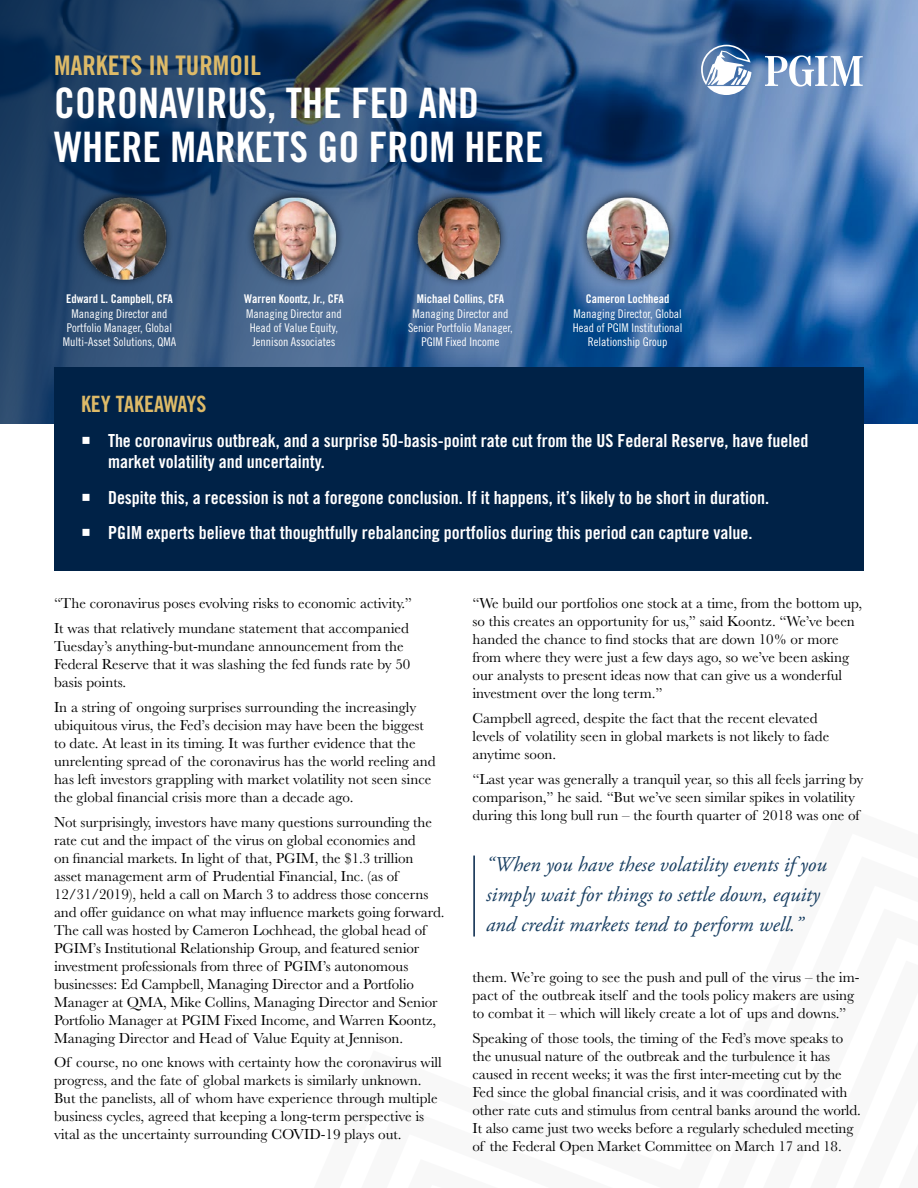
<style>
.page{position:relative;width:918px;height:1188px;background:#fff}
.page>*{position:absolute;margin:0;border:0;box-sizing:border-box;transform-origin:0 0}
.t1{font:42px/43.5px "Trade Gothic Bold Cond Twenty";color:#fff}
.t2{font:27px "Trade Gothic Bold Cond Twenty";color:#ddba68}
.t3{font:22.5px "Trade Gothic Bold Cond Twenty";color:#ddba68}
.t4{font:italic 21px/30px "Adobe Garamond Pro";color:#183e61}
.t5{font:18px/21.6px "Trade Gothic Bold Cond Twenty";color:#fff}
.t6{font:15px/18px "Baskerville";color:#000}
.t7{font:12px/14.4px "Trade Gothic LT Std Cn 18";color:#fff;text-align:center}
.t8{font:12px "Trade Gothic Bold Cond Twenty";color:#fff}
</style>
<div class="page">
<svg style="left:0;top:0;width:918px;height:424px;background:#315887"></svg>
<svg style="left:701px;top:45px;width:50px;height:50px"></svg>
<svg style="left:765px;top:55px;width:98px;height:32px"></svg>
<hr style="left:473px;top:856px;width:2px;height:81px;background:#002247">
<div style="left:54px;top:368px;width:810px;height:203px;background:#002247"></div>
<div style="left:75px;top:188px;width:99px;height:100px;background:#000;opacity:.75"></div>
<img style="left:77px;top:192px;width:95px;height:93px">
<div style="left:245px;top:188px;width:100px;height:100px;background:#000;opacity:.75"></div>
<img style="left:247px;top:192px;width:95px;height:93px">
<div style="left:409px;top:188px;width:100px;height:100px;background:#000;opacity:.75"></div>
<img style="left:412px;top:192px;width:94px;height:93px">
<div style="left:578px;top:188px;width:100px;height:100px;background:#000;opacity:.75"></div>
<img style="left:580px;top:192px;width:95px;height:93px">
<h2 class="t2" style="left:54px;top:49px;width:208px">MARKETS IN TURMOIL</h2>
<h1 class="t1" style="left:54px;top:81px;width:491px">CORONAVIRUS, THE FED AND<br>WHERE MARKETS GO FROM HERE</h1>
<p class="t8" style="left:66px;top:292px;width:108px">Edward L. Campbell, CFA</p>
<p class="t7" style="left:63px;top:306px;width:115px">Managing Director and<br>Portfolio Manager, Global<br>Multi-Asset Solutions, QMA</p>
<p class="t8" style="left:244px;top:292px;width:101px">Warren Koontz, Jr., CFA</p>
<p class="t7" style="left:246px;top:306px;width:97px">Managing Director and<br>Head of Value Equity,<br>Jennison Associates</p>
<p class="t8" style="left:417px;top:292px;width:89px">Michael Collins, CFA</p>
<p class="t7" style="left:408px;top:306px;width:106px">Managing Director and<br>Senior Portfolio Manager,<br>PGIM Fixed Income</p>
<p class="t8" style="left:586px;top:292px;width:85px">Cameron Lochhead</p>
<p class="t7" style="left:573px;top:306px;width:111px">Managing Director, Global<br>Head of PGIM Institutional<br>Relationship Group</p>
<h3 class="t3" style="left:81px;top:390px;width:127px">KEY TAKEAWAYS</h3>
<p class="t5" style="left:108px;top:429px;width:702px">The coronavirus outbreak, and a surprise 50-basis-point rate cut from the US Federal Reserve, have fueled market volatility and uncertainty.</p>
<p class="t5" style="left:108px;top:479px;width:663px;line-height:35.1px">Despite this, a recession is not a foregone conclusion. If it happens, it’s likely to be short in duration.<br>PGIM experts believe that thoughtfully rebalancing portfolios during this period can capture value.</p>
<p class="t6" style="left:54px;top:591px;width:360px;line-height:24.8px">“The coronavirus poses evolving risks to economic activity.”<br>It was that relatively mundane statement that accompanied</p>
<p class="t6" style="left:54px;top:637px;width:358px">Tuesday’s anything-but-mundane announcement from the<br>Federal Reserve that it was slashing the fed funds rate by 50 basis points.</p>
<p class="t6" style="left:54px;top:698px;width:383px">In a string of ongoing surprises surrounding the increasingly ubiquitous virus, the Fed’s decision may have been the biggest to date. At least in its timing. It was further evidence that the unrelenting spread of the coronavirus has the world reeling and has left investors grappling with market volatility not seen since the global financial crisis more than a decade ago.</p>
<p class="t6" style="left:54px;top:813px;width:392px">Not surprisingly, investors have many questions surrounding the rate cut and the impact of the virus on global economies and<br>on financial markets. In light of that, PGIM, the $1.3 trillion asset management arm of Prudential Financial, Inc. (as of 12/31/2019), held a call on March 3 to address those concerns and offer guidance on what may influence markets going forward.<br>The call was hosted by Cameron Lochhead, the global head of PGIM’s Institutional Relationship Group, and featured senior investment professionals from three of PGIM’s autonomous businesses: Ed Campbell, Managing Director and a Portfolio Manager at QMA, Mike Collins, Managing Director and Senior Portfolio Manager at PGIM Fixed Income, and Warren Koontz, Managing Director and Head of Value Equity at Jennison.</p>
<p class="t6" style="left:54px;top:1054px;width:389px">Of course, no one knows with certainty how the coronavirus will progress, and the fate of global markets is similarly unknown.<br>But the panelists, all of whom have experience through multiple business cycles, agreed that keeping a long-term perspective is vital as the uncertainty surrounding COVID-19 plays out.</p>
<p class="t6" style="left:472px;top:595px;width:391px">“We build our portfolios one stock at a time, from the bottom up, so this creates an opportunity for us,” said Koontz. “We’ve been handed the chance to find stocks that are down 10% or more from where they were just a few days ago, so we’ve been asking our analysts to present ideas now that can give us a wonderful investment over the long term.”</p>
<p class="t6" style="left:472px;top:709px;width:358px">Campbell agreed, despite the fact that the recent elevated levels of volatility seen in global markets is not likely to fade anytime soon.</p>
<p class="t6" style="left:472px;top:770px;width:392px">“Last year was generally a tranquil year, so this all feels jarring by comparison,” he said. “But we’ve seen similar spikes in volatility during this long bull run – the fourth quarter of 2018 was one of</p>
<h3 class="t4" style="left:486px;top:850px;width:342px">“When you have these volatility events if you simply wait for things to settle down, equity and credit markets tend to perform well.”</h3>
<p class="t6" style="left:472px;top:968px;width:388px">them. We’re going to see the push and pull of the virus – the im&shy;pact of the outbreak itself and the tools policy makers are using to combat it – which will likely create a lot of ups and downs.”</p>
<p class="t6" style="left:472px;top:1029px;width:390px">Speaking of those tools, the timing of the Fed’s move speaks to the unusual nature of the outbreak and the turbulence it has caused in recent weeks; it was the first inter-meeting cut by the Fed since the global financial crisis, and it was coordinated with other rate cuts and stimulus from central banks around the world.<br>It also came just two weeks before a regularly scheduled meeting of the Federal Open Market Committee on March 17 and 18.</p>
</div>
